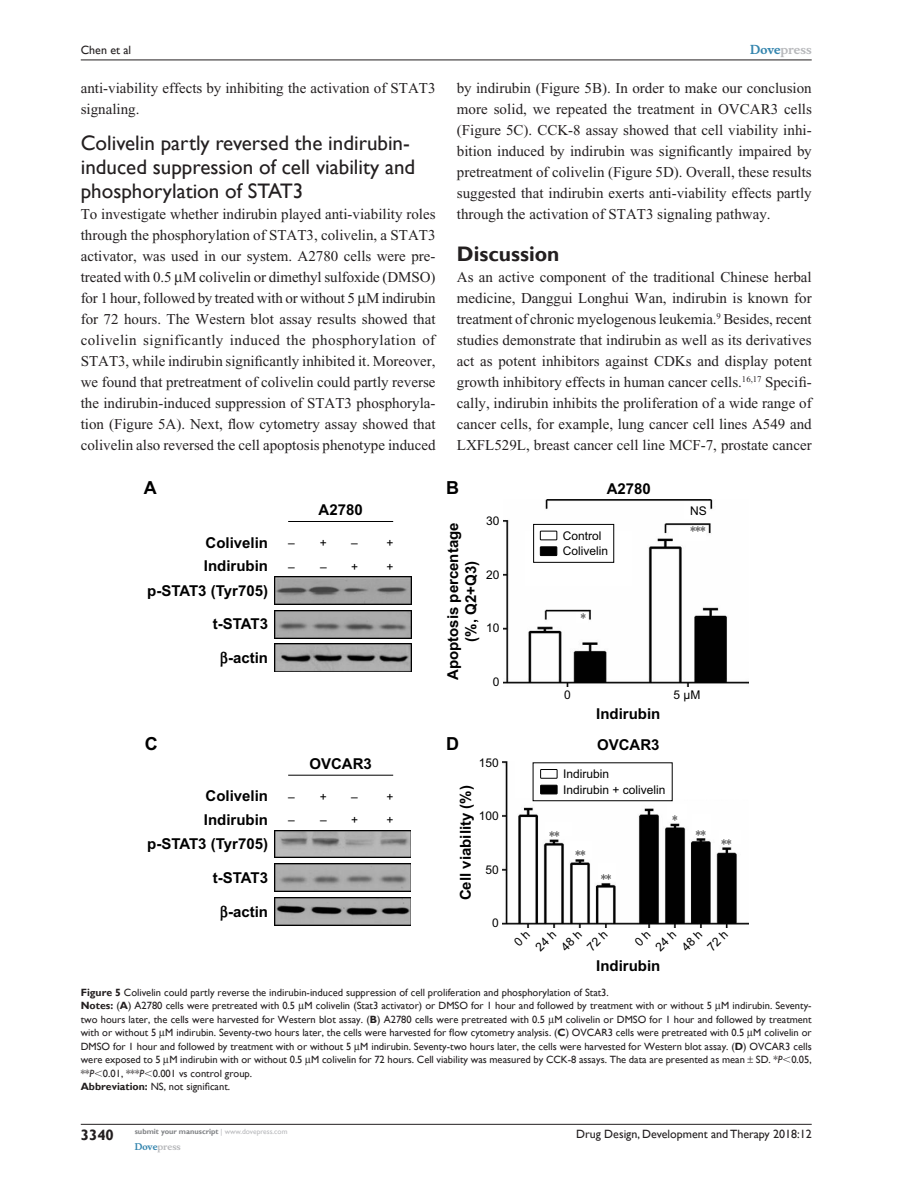
<style>
.page{position:relative;width:918px;height:1188px;background:#fff}
.page>*{position:absolute;margin:0;border:0;box-sizing:border-box;transform-origin:0 0}
.H2-3li{font:21px/24px "Gill Sans";color:#231f20}
.t1{font:700 21px "Gill Sans";color:#231f20}
.t2{font:700 18px "Arial";color:#000}
.TxF{font:15px/21px "Times New Roman";color:#231f20;text-align:justify}
.t3{font:700 15px/24.6px "Arial";color:#000;text-align:right}
.t4{font:700 15px "Gill Sans";color:#231f20}
.t5{font:12px/15.8px "Arial";color:#000}
.t6{font:12px "Gill Sans";color:#231f20}
.t7{font:12px "Gill Sans";color:#000}
.t8{font:700 12px "Musee";color:#b8b9bc}
.FigSNRI{font:10.5px/13.5px "Gill Sans";color:#231f20;text-align:justify}
.FigC{font:10.5px "Gill Sans";color:#231f20}
.t9{font:700 9px "Musee";color:#b8b9bc}
.t10{font:700 7.5px "Gill Sans";color:#808285}
.s1{color:#3485ae}
.s2{font-weight:700}
.s3{font-style:italic}
.s4{font-family:"Mathematical Pi One"}
.s5{font-weight:400;color:#b8b9bc}
</style>
<div class="page">
<hr style="left:81px;top:1124px;width:731px;height:1px;background:#231f20">
<hr style="left:81px;top:60px;width:731px;height:1px;background:#231f20">
<hr style="left:288px;top:521px;width:105px;height:1px;background:#000">
<img style="left:274px;top:576px;width:137px;height:28px">
<img style="left:274px;top:610px;width:137px;height:28px">
<img style="left:274px;top:644px;width:137px;height:28px">
<img style="left:503px;top:500px;width:246px;height:186px">
<div style="left:533px;top:524px;width:81px;height:39px;background:#fff;border:1px solid #000"></div>
<div style="left:540px;top:531px;width:17px;height:9px;border:1px solid #000"></div>
<div style="left:540px;top:547px;width:17px;height:9px;background:#000"></div>
<div style="left:540px;top:546px;width:17px;height:10px;border:1px solid #000"></div>
<img style="left:274px;top:830px;width:137px;height:28px">
<img style="left:274px;top:864px;width:137px;height:28px">
<img style="left:274px;top:898px;width:137px;height:28px">
<hr style="left:288px;top:775px;width:105px;height:1px;background:#000">
<img style="left:503px;top:762px;width:246px;height:166px">
<div style="left:533px;top:762px;width:140px;height:39px;background:#fff;border:1px solid #000"></div>
<div style="left:540px;top:769px;width:17px;height:10px;border:1px solid #000"></div>
<div style="left:541px;top:785px;width:16px;height:9px;background:#000"></div>
<div style="left:540px;top:785px;width:17px;height:9px;border:1px solid #000"></div>
<p class="t6" style="left:81px;top:43px;width:52px">Chen et al</p>
<p class="TxF" style="left:81px;top:77px;width:356px">anti-viability effects by inhibiting the activation of STAT3 signaling.</p>
<p class="H2-3li" style="left:81px;top:131px;width:336px">Colivelin partly reversed the indirubin&shy;induced suppression of cell viability and phosphorylation of STAT3</p>
<p class="TxF" style="left:81px;top:203px;width:356px">To investigate whether indirubin played anti-viability roles through the phosphorylation of STAT3, colivelin, a STAT3 activator, was used in our system. A2780 cells were pre&shy;treated with 0.5 M colivelin or dimethyl sulfoxide (DMSO) for 1 hour, followed by treated with or without 5 M indirubin for 72 hours. The Western blot assay results showed that colivelin significantly induced the phosphorylation of STAT3, while indirubin significantly inhibited it. Moreover, we found that pretreatment of colivelin could partly reverse the indirubin-induced suppression of STAT3 phosphoryla&shy;tion (Figure 5A). Next, flow cytometry assay showed that colivelin also reversed the cell apoptosis phenotype induced</p>
<p class="t8" style="left:750px;top:43px;width:63px"><span class="s1">Dove</span>press</p>
<p class="TxF" style="left:457px;top:77px;width:357px">by indirubin (Figure 5B). In order to make our conclusion more solid, we repeated the treatment in OVCAR3 cells (Figure 5C). CCK-8 assay showed that cell viability inhi&shy;bition induced by indirubin was significantly impaired by pretreatment of colivelin (Figure 5D). Overall, these results suggested that indirubin exerts anti-viability effects partly through the activation of STAT3 signaling pathway.</p>
<h1 class="t1" style="left:457px;top:241px;width:104px">Discussion</h1>
<p class="TxF" style="left:457px;top:266px;width:356px">As an active component of the traditional Chinese herbal medicine, Danggui Longhui Wan, indirubin is known for treatment of chronic myelogenous leukemia.<sup>9</sup> Besides, recent studies demonstrate that indirubin as well as its derivatives act as potent inhibitors against CDKs and display potent growth inhibitory effects in human cancer cells.<sup>16,17</sup> Specifi&shy;cally, indirubin inhibits the proliferation of a wide range of cancer cells, for example, lung cancer cell lines A549 and LXFL529L, breast cancer cell line MCF-7, prostate cancer</p>
<p class="t2" style="left:144px;top:475px;width:14px">A</p>
<p class="t2" style="left:446px;top:475px;width:14px">B</p>
<p class="t3" style="left:319px;top:498px;width:46px">A2780</p>
<p class="t3" style="left:206px;top:531px;width:64px">Colivelin</p>
<p class="t5" style="left:288px;top:535px;width:40px">– +</p>
<p class="t5" style="left:351px;top:559px;width:9px">+</p>
<p class="t5" style="left:486px;top:513px;width:15px">30</p>
<p class="t3" style="left:444px;top:680px;width:159px;line-height:18px;text-align:center;rotate:-90deg">Apoptosis percentage (%, Q2+Q3)</p>
<p class="t5" style="left:387px;top:535px;width:9px">+</p>
<p class="t5" style="left:351px;top:535px;width:8px">–</p>
<p class="t3" style="left:147px;top:554px;width:122px">Indirubin p-STAT3 (Tyr705)</p>
<p class="t3" style="left:213px;top:612px;width:57px">t-STAT3</p>
<p class="t3" style="left:228px;top:646px;width:42px">-actin</p>
<p class="t5" style="left:288px;top:559px;width:40px">– –</p>
<p class="t5" style="left:387px;top:559px;width:9px">+</p>
<p class="t5" style="left:486px;top:567px;width:15px">20</p>
<p class="t5" style="left:486px;top:620px;width:15px">10</p>
<p class="t5" style="left:493px;top:674px;width:8px">0</p>
<p class="t3" style="left:607px;top:477px;width:46px">A2780</p>
<p class="t5" style="left:563px;top:528px;width:47px">Control<br>Colivelin</p>
<p class="t7" style="left:581px;top:610px;width:7px">*</p>
<p class="t5" style="left:690px;top:503px;width:18px">NS</p>
<p class="t7" style="left:690px;top:524px;width:17px">***</p>
<p class="t5" style="left:564px;top:687px;width:8px">0</p>
<p class="t5" style="left:674px;top:687px;width:28px">5 µM</p>
<p class="t3" style="left:596px;top:702px;width:66px">Indirubin</p>
<p class="t2" style="left:145px;top:732px;width:14px">C</p>
<p class="t2" style="left:446px;top:732px;width:14px">D</p>
<p class="t3" style="left:597px;top:733px;width:64px">OVCAR3</p>
<p class="t3" style="left:309px;top:752px;width:64px">OVCAR3</p>
<p class="t3" style="left:206px;top:784px;width:64px">Colivelin</p>
<p class="t5" style="left:288px;top:789px;width:40px">– +</p>
<p class="t5" style="left:351px;top:789px;width:8px">–</p>
<p class="t5" style="left:387px;top:789px;width:9px">+</p>
<p class="t3" style="left:147px;top:808px;width:122px">Indirubin p-STAT3 (Tyr705)</p>
<p class="t3" style="left:213px;top:866px;width:57px">t-STAT3</p>
<p class="t3" style="left:228px;top:900px;width:42px">-actin</p>
<p class="t5" style="left:288px;top:812px;width:40px">– –</p>
<p class="t5" style="left:387px;top:812px;width:9px">+</p>
<p class="t5" style="left:351px;top:812px;width:9px">+</p>
<p class="t5" style="left:479px;top:755px;width:22px">150</p>
<p class="t3" style="left:454px;top:900px;width:117px;rotate:-90deg">Cell viability (%)</p>
<p class="t5" style="left:479px;top:808px;width:22px">100</p>
<p class="t5" style="left:486px;top:862px;width:15px">50</p>
<p class="t5" style="left:492px;top:915px;width:8px">0</p>
<p class="t5" style="left:563px;top:766px;width:104px">Indirubin<br>Indirubin + colivelin</p>
<p class="t7" style="left:549px;top:829px;width:12px">**</p>
<p class="t7" style="left:575px;top:848px;width:12px">**</p>
<p class="t7" style="left:601px;top:872px;width:12px">**</p>
<p class="t7" style="left:672px;top:813px;width:7px">*</p>
<p class="t7" style="left:696px;top:827px;width:12px">**</p>
<p class="t7" style="left:722px;top:837px;width:12px">**</p>
<p class="t3" style="left:596px;top:953px;width:66px">Indirubin</p>
<p class="FigC" style="left:81px;top:986px;width:530px"><span class="s2">Figure 5</span> Colivelin could partly reverse the indirubin-induced suppression of cell proliferation and phosphorylation of Stat3.</p>
<p class="FigSNRI" style="left:81px;top:999px;width:732px"><span class="s2">Notes:</span> (<span class="s2">A</span>) A2780 cells were pretreated with 0.5 M colivelin (Stat3 activator) or DMSO for 1 hour and followed by treatment with or without 5 M indirubin. Seventy&shy;two hours later, the cells were harvested for Western blot assay. (<span class="s2">B</span>) A2780 cells were pretreated with 0.5 M colivelin or DMSO for 1 hour and followed by treatment with or without 5 M indirubin. Seventy-two hours later, the cells were harvested for flow cytometry analysis. (<span class="s2">C</span>) OVCAR</p>
<p class="FigSNRI" style="left:81px;top:1026px;width:732px;text-indent:527px">3 cells were pretreated with 0.5 M colivelin or<br>DMSO for 1 hour and followed by treatment with or without 5 M indirubin. Seventy-two hours later, the cells were harvested for Western blot assay. (<span class="s2">D</span>) OVCAR</p>
<p class="FigSNRI" style="left:81px;top:1040px;width:732px;text-indent:705px">3 cells were exposed to 5 M indirubin with or without 0.5 M colivelin for 72 hours. Cell viability was measured by CC K-8 assays. The data are presented as mean SD. *<span class="s3">P</span><span class="s4">,</span>0.05, **<span class="s3">P</span><span class="s4">,</span>0.01, ***<span class="s3">P</span><span class="s4">,</span>0.001 vs control group.</p>
<p class="FigSNRI" style="left:81px;top:1080px;width:151px"><span class="s2">Abbreviation:</span> NS, not significant.</p>
<p class="t4" style="left:81px;top:1126px;width:35px">3340</p>
<p class="t10" style="left:135px;top:1127px;width:154px">submit your manuscript <span class="s5">| www.dovepress.com</span></p>
<p class="t9" style="left:135px;top:1141px;width:48px"><span class="s1">Dove</span>press</p>
<p class="t6" style="left:576px;top:1127px;width:237px">Drug Design, Development and Therapy 2018:12</p>
</div>
